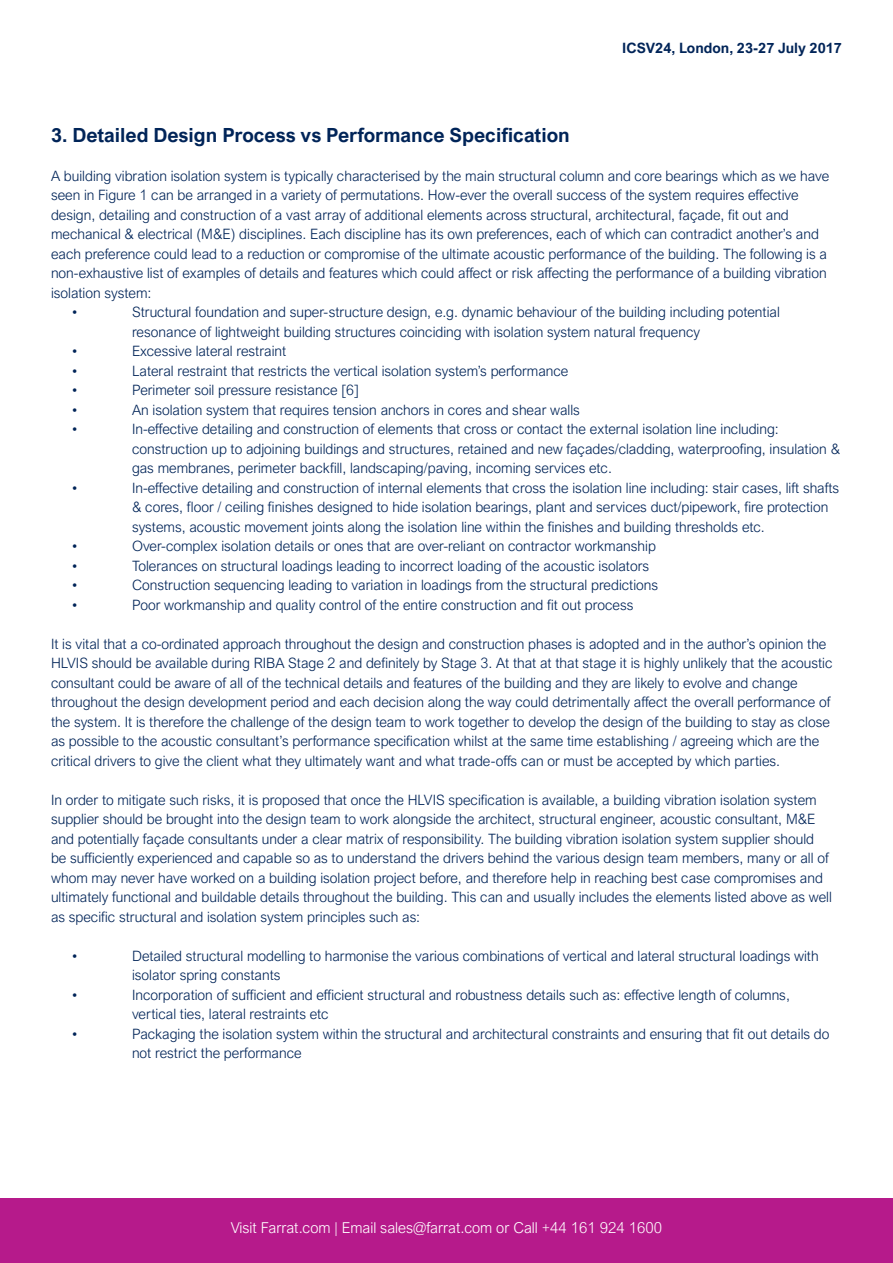
<style>
.page{position:relative;width:893px;height:1263px;background:#fff}
.page>*{position:absolute;margin:0;border:0;box-sizing:border-box;transform-origin:0 0}
.t1{font:700 19.5px "Arial Nova";color:#002458}
.t2{font:300 15px "Arial Nova";color:#fff}
.t3{font:300 14.25px/19.5px "Arial Nova";color:#002458}
.t4{font:700 14.25px "Arial Nova";color:#002458}
</style>
<div class="page">
<div style="left:0;top:1198px;width:893px;height:65px;background:#b61a8b"></div>
<p class="t4" style="left:622px;top:40px;width:221px">ICSV24, London, 23-27 July 2017</p>
<p class="t1" style="left:51px;top:123px;width:520px">3. Detailed Design Process vs Performance Specification</p>
<p class="t3" style="left:51px;top:166px;width:780px">A building vibration isolation system is typically characterised by the main structural column and core bearings which as we have seen in Figure 1 can be arranged in a variety of permutations. How-ever the overall success of the system requires effective design, detailing and construction of a vast array of additional elements across structural, architectural, façade, fit out and mechanical &amp; electrical (M&amp;E) disciplines. Each discipline has its own preferences, each of which can contradict another’s and each preference could lead to a reduction or compromise of the ultimate acoustic performance of the building. The following is a non-exhaustive list of examples of details and features which could affect or risk affecting the performance of a building vibration isolation system:</p>
<p class="t3" style="left:72px;top:302px;width:7px">•</p>
<p class="t3" style="left:132px;top:302px;width:649px">Structural foundation and super-structure design, e.g. dynamic behaviour of the building including potential resonance of lightweight building structures coinciding with isolation system natural frequency</p>
<p class="t3" style="left:72px;top:341px;width:7px">•</p>
<p class="t3" style="left:132px;top:341px;width:156px">Excessive lateral restraint</p>
<p class="t3" style="left:72px;top:361px;width:7px">•</p>
<p class="t3" style="left:132px;top:361px;width:438px">Lateral restraint that restricts the vertical isolation system’s performance</p>
<p class="t3" style="left:72px;top:380px;width:7px">•</p>
<p class="t3" style="left:132px;top:380px;width:228px">Perimeter soil pressure resistance [6]</p>
<p class="t3" style="left:72px;top:400px;width:7px">•</p>
<p class="t3" style="left:132px;top:400px;width:449px">An isolation system that requires tension anchors in cores and shear walls</p>
<p class="t3" style="left:72px;top:419px;width:7px">•</p>
<p class="t3" style="left:132px;top:419px;width:710px">In-effective detailing and construction of elements that cross or contact the external isolation line including: construction up to adjoining buildings and structures, retained and new façades/cladding, waterproofing, insulation &amp; gas membranes, perimeter backfill, landscaping/paving, incoming services etc.</p>
<p class="t3" style="left:72px;top:478px;width:7px">•</p>
<p class="t3" style="left:132px;top:478px;width:709px">In-effective detailing and construction of internal elements that cross the isolation line including: stair cases, lift shafts &amp; cores, floor / ceiling finishes designed to hide isolation bearings, plant and services duct/pipework, fire protection systems, acoustic movement joints along the isolation line within the finishes and building thresholds etc.</p>
<p class="t3" style="left:72px;top:536px;width:7px">•</p>
<p class="t3" style="left:132px;top:536px;width:525px">Over-complex isolation details or ones that are over-reliant on contractor workmanship</p>
<p class="t3" style="left:72px;top:556px;width:7px">•</p>
<p class="t3" style="left:132px;top:556px;width:519px">Tolerances on structural loadings leading to incorrect loading of the acoustic isolators</p>
<p class="t3" style="left:72px;top:575px;width:7px">•</p>
<p class="t3" style="left:132px;top:575px;width:528px">Construction sequencing leading to variation in loadings from the structural predictions</p>
<p class="t3" style="left:72px;top:595px;width:7px">•</p>
<p class="t3" style="left:132px;top:595px;width:503px">Poor workmanship and quality control of the entire construction and fit out process</p>
<p class="t3" style="left:51px;top:634px;width:783px">It is vital that a co-ordinated approach throughout the design and construction phases is adopted and in the author’s opinion the HLVIS should be available during RIBA Stage 2 and definitely by Stage 3. At that at that stage it is highly unlikely that the acoustic consultant could be aware of all of the technical details and features of the building and they are likely to evolve and change throughout the design development period and each decision along the way could detrimentally affect the overall performance of the system. It is therefore the challenge of the design team to work together to develop the design of the building to stay as close as possible to the acoustic consultant’s performance specification whilst at the same time establishing / agreeing which are the critical drivers to give the client what they ultimately want and what trade-offs can or must be accepted by which parties.</p>
<p class="t3" style="left:51px;top:790px;width:782px">In order to mitigate such risks, it is proposed that once the HLVIS specification is available, a building vibration isolation system supplier should be brought into the design team to work alongside the architect, structural engineer, acoustic consultant, M&amp;E and potentially façade consultants under a clear matrix of responsibility. The building vibration isolation system supplier should be sufficiently experienced and capable so as to understand the drivers behind the various design team members, many or all of whom may never have worked on a building isolation project before, and therefore help in reaching best case compromises and ultimately functional and buildable details throughout the building. This can and usually includes the elements listed above as well as specific structural and isolation system principles such as:</p>
<p class="t3" style="left:72px;top:946px;width:7px">•</p>
<p class="t3" style="left:132px;top:946px;width:688px">Detailed structural modelling to harmonise the various combinations of vertical and lateral structural loadings with isolator spring constants</p>
<p class="t3" style="left:72px;top:985px;width:7px">•</p>
<p class="t3" style="left:132px;top:985px;width:659px">Incorporation of sufficient and efficient structural and robustness details such as: effective length of columns, vertical ties, lateral restraints etc</p>
<p class="t3" style="left:72px;top:1024px;width:7px">•</p>
<p class="t3" style="left:132px;top:1024px;width:699px">Packaging the isolation system within the structural and architectural constraints and ensuring that fit out details do not restrict the performance</p>
<p class="t2" style="left:231px;top:1219px;width:433px">Visit Farrat.com | Email sales@farrat.com or Call +44 161 924 1600</p>
</div>
